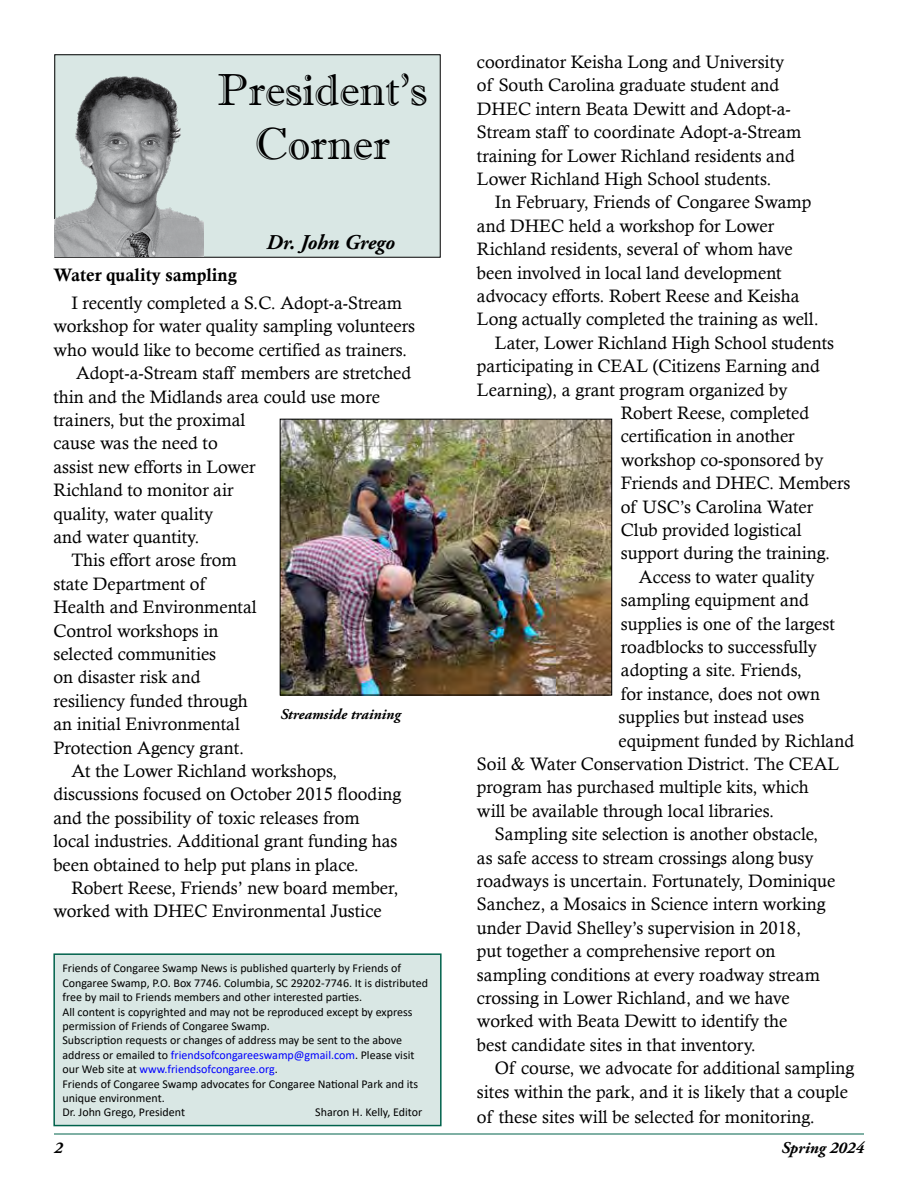
<style>
.page{position:relative;width:918px;height:1188px;background:#fff}
.page>*{position:absolute;margin:0;border:0;box-sizing:border-box;transform-origin:0 0}
.t1{font:45px/54px "Imprint MT Shadow";color:#000;text-align:center}
.t2{font:italic 700 21px "Adobe Garamond Pro";color:#000}
.t3{font:18px/23.4px "Calisto";color:#000}
.t4{font:18px "Calis MT Bol";color:#000}
.t5{font:italic 700 16.5px "Adobe Garamond Pro";color:#000}
.t6{font:italic 700 15px "Adobe Garamond Pro";color:#000}
.t7{font:12px/14.4px "Calibri";color:#000}
.s1{color:#00f}
</style>
<div class="page">
<div style="left:55px;top:55px;width:385px;height:202px;background:#d9e7e4"></div>
<div style="left:54px;top:54px;width:387px;height:204px;border:1px solid #000"></div>
<img style="left:54px;top:63px;width:150px;height:193px">
<hr style="left:54px;top:1134px;width:810px;height:1px;background:#00624b">
<div style="left:54px;top:954px;width:387px;height:172px;background:#d9e7e4"></div>
<div style="left:53px;top:953px;width:389px;height:173px;border:2px solid #00624b"></div>
<img style="left:282px;top:421px;width:328px;height:272px">
<div style="left:280px;top:419px;width:332px;height:276px;border:1px solid #000"></div>
<h1 class="t1" style="left:217px;top:62px;width:212px">President’s<br>Corner</h1>
<p class="t2" style="left:267px;top:230px;width:130px">Dr. John Grego</p>
<p class="t4" style="left:53px;top:265px;width:185px">Water quality sampling</p>
<p class="t3" style="left:71px;top:291px;width:332px">I recently completed a S.C. Adopt-a-Stream</p>
<p class="t3" style="left:53px;top:314px;width:363px">workshop for water quality sampling volunteers</p>
<p class="t3" style="left:53px;top:338px;width:355px">who would like to become certified as trainers.</p>
<p class="t3" style="left:76px;top:361px;width:337px">Adopt-a-Stream staff members are stretched</p>
<p class="t3" style="left:53px;top:384px;width:328px">thin and the Midlands area could use more</p>
<p class="t3" style="left:53px;top:408px;width:193px">trainers, but the proximal</p>
<p class="t3" style="left:53px;top:431px;width:166px">cause was the need to</p>
<p class="t3" style="left:53px;top:455px;width:204px">assist new efforts in Lower</p>
<p class="t3" style="left:53px;top:478px;width:182px">Richland to monitor air</p>
<p class="t3" style="left:53px;top:501px;width:161px">quality, water quality</p>
<p class="t3" style="left:53px;top:525px;width:147px">and water quantity.</p>
<p class="t3" style="left:71px;top:548px;width:167px">This effort arose from</p>
<p class="t3" style="left:53px;top:572px;width:153px">state Department of</p>
<p class="t3" style="left:53px;top:595px;width:205px">Health and Environmental</p>
<p class="t3" style="left:53px;top:618px;width:167px">Control workshops in</p>
<p class="t3" style="left:53px;top:642px;width:164px">selected communities</p>
<p class="t3" style="left:53px;top:665px;width:149px">on disaster risk and</p>
<p class="t3" style="left:53px;top:689px;width:196px">resiliency funded through</p>
<p class="t3" style="left:53px;top:712px;width:188px">an initial Enivronmental</p>
<p class="t3" style="left:53px;top:735px;width:192px">Protection Agency grant.</p>
<p class="t3" style="left:71px;top:759px;width:267px">At the Lower Richland workshops,</p>
<p class="t3" style="left:53px;top:782px;width:349px">discussions focused on October 2015 flooding</p>
<p class="t3" style="left:53px;top:806px;width:308px">and the possibility of toxic releases from</p>
<p class="t3" style="left:53px;top:829px;width:346px">local industries. Additional grant funding has</p>
<p class="t3" style="left:53px;top:852px;width:307px">been obtained to help put plans in place.</p>
<p class="t3" style="left:71px;top:876px;width:328px">Robert Reese, Friends’ new board member,</p>
<p class="t3" style="left:53px;top:899px;width:330px">worked with DHEC Environmental Justice</p>
<p class="t6" style="left:280px;top:706px;width:122px">Streamside training</p>
<p class="t7" style="left:62px;top:961px;width:367px">Friends of Congaree Swamp News is published quarterly by Friends of Congaree Swamp, P.O. Box 7746. Columbia, SC 29202-7746. It is distributed free by mail to Friends members and other interested parties.<br>All content is copyrighted and may not be reproduced except by express permission of Friends of Congaree Swamp.<br>Subscription requests or changes of address may be sent to the above address or emailed to <span class="s1">friendsofcongareeswamp@gmail.com</span>. Please visit our Web site at <span class="s1">www.friendsofcongaree.org</span>.<br>Friends of Congaree Swamp advocates for Congaree National Park and its unique environment.<br>Dr. John Grego, President</p>
<p class="t7" style="left:315px;top:1105px;width:109px">Sharon H. Kelly, Editor</p>
<p class="t3" style="left:477px;top:50px;width:326px">coordinator Keisha Long and University of South Carolina graduate student and DHEC intern Beata Dewitt and Adopt-a-Stream staff to coordinate Adopt-a-Stream training for Lower Richland residents and Lower Richland High School students.</p>
<p class="t3" style="left:495px;top:190px;width:318px">In February, Friends of Congaree Swamp</p>
<p class="t3" style="left:477px;top:214px;width:299px">and DHEC held a workshop for Lower</p>
<p class="t3" style="left:477px;top:237px;width:317px">Richland residents, several of whom have</p>
<p class="t3" style="left:477px;top:261px;width:306px">been involved in local land development</p>
<p class="t3" style="left:477px;top:284px;width:324px">advocacy efforts. Robert Reese and Keisha</p>
<p class="t3" style="left:477px;top:307px;width:343px">Long actually completed the training as well.</p>
<p class="t3" style="left:495px;top:331px;width:341px">Later, Lower Richland High School students</p>
<p class="t3" style="left:477px;top:354px;width:344px">participating in CEAL (Citizens Earning and</p>
<p class="t3" style="left:477px;top:378px;width:312px">Learning), a grant program organized by</p>
<p class="t3" style="left:621px;top:401px;width:190px">Robert Reese, completed</p>
<p class="t3" style="left:621px;top:424px;width:175px">certification in another</p>
<p class="t3" style="left:621px;top:448px;width:204px">workshop co-sponsored by</p>
<p class="t3" style="left:621px;top:471px;width:231px">Friends and DHEC. Members</p>
<p class="t3" style="left:621px;top:495px;width:194px">of USC’s Carolina Water</p>
<p class="t3" style="left:621px;top:518px;width:182px">Club provided logistical</p>
<p class="t3" style="left:621px;top:541px;width:211px">support during the training.</p>
<p class="t3" style="left:639px;top:565px;width:177px">Access to water quality</p>
<p class="t3" style="left:621px;top:588px;width:189px">sampling equipment and</p>
<p class="t3" style="left:621px;top:612px;width:215px">supplies is one of the largest</p>
<p class="t3" style="left:621px;top:635px;width:198px">roadblocks to successfully</p>
<p class="t3" style="left:621px;top:658px;width:183px">adopting a site. Friends,</p>
<p class="t3" style="left:621px;top:682px;width:201px">for instance, does not own</p>
<p class="t3" style="left:619px;top:705px;width:187px">supplies but instead uses</p>
<p class="t3" style="left:619px;top:729px;width:237px">equipment funded by Richland</p>
<p class="t3" style="left:477px;top:752px;width:364px">Soil &amp; Water Conservation District. The CEAL</p>
<p class="t3" style="left:477px;top:775px;width:333px">program has purchased multiple kits, which</p>
<p class="t3" style="left:477px;top:799px;width:299px">will be available through local libraries.</p>
<p class="t3" style="left:495px;top:822px;width:325px">Sampling site selection is another obstacle,</p>
<p class="t3" style="left:477px;top:846px;width:338px">as safe access to stream crossings along busy</p>
<p class="t3" style="left:477px;top:869px;width:360px">roadways is uncertain. Fortunately, Dominique</p>
<p class="t3" style="left:477px;top:892px;width:350px">Sanchez, a Mosaics in Science intern working</p>
<p class="t3" style="left:477px;top:916px;width:326px">under David Shelley’s supervision in 2018,</p>
<p class="t3" style="left:477px;top:939px;width:300px">put together a comprehensive report on</p>
<p class="t3" style="left:477px;top:963px;width:344px">sampling conditions at every roadway stream</p>
<p class="t3" style="left:477px;top:986px;width:314px">crossing in Lower Richland, and we have</p>
<p class="t3" style="left:477px;top:1009px;width:312px">worked with Beata Dewitt to identify the</p>
<p class="t3" style="left:477px;top:1033px;width:281px">best candidate sites in that inventory.</p>
<p class="t3" style="left:495px;top:1056px;width:361px">Of course, we advocate for additional sampling</p>
<p class="t3" style="left:477px;top:1080px;width:373px">sites within the park, and it is likely that a couple</p>
<p class="t3" style="left:477px;top:1105px;width:339px">of these sites will be selected for monitoring.</p>
<p class="t5" style="left:54px;top:1139px;width:10px">2</p>
<p class="t5" style="left:781px;top:1139px;width:84px">Spring 2024</p>
</div>
